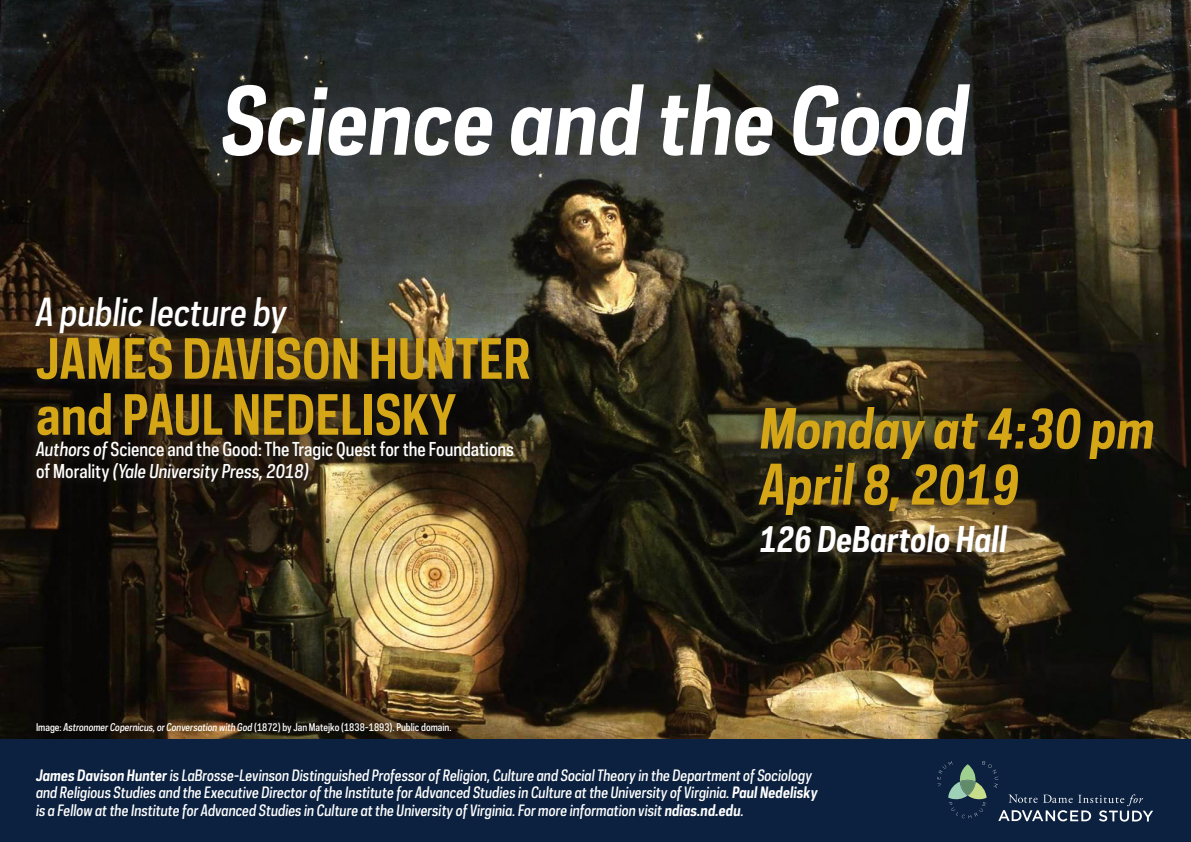
<style>
.page{position:relative;width:1191px;height:842px;background:#fff}
.page>*{position:absolute;margin:0;border:0;box-sizing:border-box;transform-origin:0 0}
.t1{font:italic 700 88px "Galaxie Polaris Condensed";color:#fff}
.t2{font:700 52px/56px "Galaxie Polaris Condensed";color:#d5a616}
.t3{font:italic 700 52px "Galaxie Polaris Condensed";color:#d5a616}
.t4{font:italic 500 36px "Galaxie Polaris Condensed";color:#fff}
.t5{font:italic 700 33.3px "Galaxie Polaris Condensed";color:#fff}
.t6{font:500 18px/21.6px "Galaxie Polaris Condensed";color:#fff}
.t7{font:italic 500 14.8px/17.7px "Galaxie Polaris Condensed";color:#fff}
.t8{font:500 10px "Galaxie Polaris Condensed";color:#fff}
.s1{font-style:italic}
.s2{font-weight:700}
</style>
<div class="page">
<img style="left:0;top:0;width:1191px;height:740px">
<div style="left:0;top:740px;width:1191px;height:102px;background:#0b213f"></div>
<svg style="left:937px;top:761px;width:216px;height:60px"></svg>
<div style="left:748px;top:406px;width:405px;height:155px;background:#231f20;opacity:.5"></div>
<div style="left:25px;top:295px;width:504px;height:195px;background:#231f20;opacity:.5"></div>
<p class="t1" style="left:222px;top:62px;width:749px">Science and the Good</p>
<p class="t4" style="left:36px;top:288px;width:252px">A public lecture by</p>
<p class="t2" style="left:36px;top:330px;width:496px">JAMES DAVISON HUNTER and PAUL NEDELISKY</p>
<p class="t6" style="left:36px;top:438px;width:479px"><span class="s1">Authors of</span> Science and the Good: The Tragic Quest for the Foundations of Morality <span class="s1">(Yale University Press, 2018)</span></p>
<p class="t8" style="left:36px;top:721px;width:417px">Image: <span class="s1">Astronomer Copernicus, or Conversation with God</span> (1872) by Jan Matejko (1838-1893). Public domain.</p>
<p class="t3" style="left:760px;top:394px;width:396px">Monday at 4:30 pm</p>
<p class="t3" style="left:760px;top:450px;width:261px">April 8, 2019</p>
<p class="t5" style="left:760px;top:517px;width:249px">126 DeBartolo Hall</p>
<p class="t7" style="left:36px;top:766px;width:783px"><span class="s2">James Davison Hunter</span> is LaBrosse-Levinson Distinguished Professor of Religion, Culture and Social Theory in the Department of Sociology and Religious Studies and the Executive Director of the Institute for Advanced Studies in Culture at the University of Virginia. <span class="s2">Paul Nedelisky </span>is a Fellow at the Institute for Advanced Studies in Culture at the University of Virginia. For more information visit <span class="s2">ndias.nd.edu</span>.</p>
</div>
